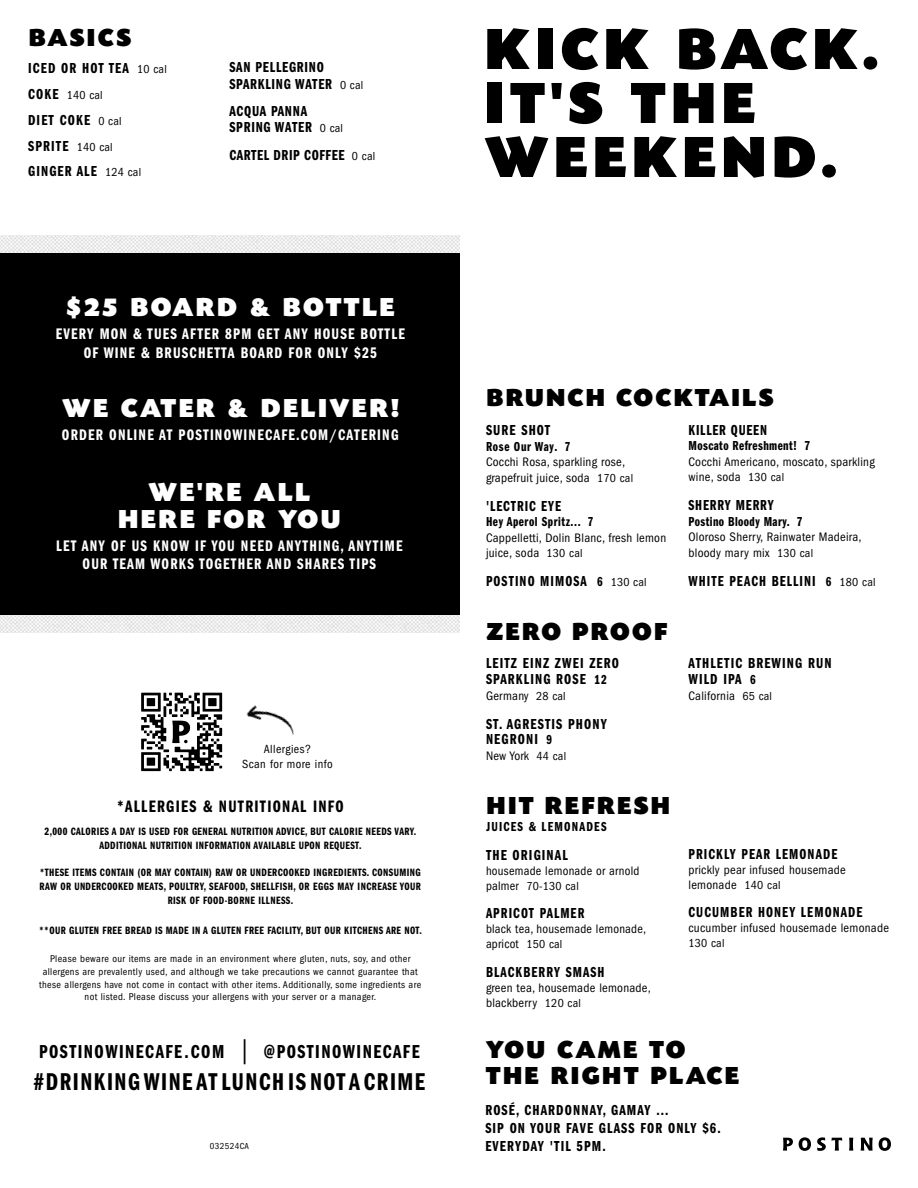
<style>
.page{position:relative;width:918px;height:1188px;background:#fff}
.page>*{position:absolute;margin:0;border:0;box-sizing:border-box;transform-origin:0 0}
.t1{font:900 60px/54px "Today Sans Now Pro";letter-spacing:.09em;color:#000}
.t2{font:900 27px/27px "Today Sans Now Pro";letter-spacing:.09em;color:#fff;text-align:center}
.t3{font:900 25.5px/25.5px "Today Sans Now Pro";letter-spacing:.09em;color:#000}
.t4{font:25.2px "Franklin Gothic Demi Cmpr";letter-spacing:.06em;color:#000}
.t5{font:19.5px "Franklin Gothic Demi Cmpr";letter-spacing:.075em;color:#000}
.t6{font:17.1px "Franklin Gothic Demi Cmpr";letter-spacing:.075em;color:#000}
.t7{font:15.9px/19px "Franklin Gothic Demi Cmpr";letter-spacing:.075em;color:#fff;text-align:center}
.t8{font:15px/15.8px "Franklin Gothic Demi Cmpr";letter-spacing:.075em;color:#000}
.t9{font:15px/16.5px "Franklin Gothic Demi Cmpr";letter-spacing:.05em;color:#000}
.t10{font:15px "Franklin Gothic Demi Cmpr";letter-spacing:.055em;color:#000}
.t11{font:15px "Franklin Gothic Demi Cmpr";letter-spacing:.035em;color:#000}
.t12{font:13.5px "Franklin Gothic Demi Cmpr";letter-spacing:.035em;color:#000}
.t13{font:13.5px "Franklin Gothic Demi Cmpr";letter-spacing:.09em;color:#000}
.t14{font:condensed 12.75px/15.5px "Franklin Gothic";letter-spacing:.02em;color:#000}
.t15{font:condensed 12.15px/15px "Franklin Gothic";letter-spacing:.035em;color:#000;text-align:center}
.t16{font:condensed 12px "Franklin Gothic";letter-spacing:.02em;color:#000}
.t17{font:10.95px/14.2px "Franklin Gothic Demi Cmpr";letter-spacing:.035em;color:#000;text-align:center}
.t18{font:condensed 10.2px/12.6px "Franklin Gothic";letter-spacing:.035em;color:#000;text-align:center}
.t19{font:condensed 9px "Franklin Gothic";letter-spacing:.04em;color:#000}
.s1{font-family:"Franklin Gothic";font-stretch:condensed;font-size:12px}
.s2{font-family:"Franklin Gothic Demi Cmpr";font-stretch:normal;font-size:15px}
.s3{font-family:"Franklin Gothic";font-stretch:condensed;font-size:25.05px}
.s4{font-size:12px}
.s5{font-size:13.5px}
.s6{font-size:12.75px}
</style>
<div class="page">
<svg style="left:783px;top:1138px;width:10px;height:13px"></svg>
<svg style="left:799px;top:1137px;width:12px;height:14px"></svg>
<svg style="left:817px;top:1137px;width:25px;height:14px"></svg>
<svg style="left:849px;top:1138px;width:4px;height:13px"></svg>
<svg style="left:861px;top:1138px;width:12px;height:13px"></svg>
<svg style="left:879px;top:1137px;width:12px;height:14px"></svg>
<img style="left:0;top:236px;width:459px;height:397px">
<div style="left:0;top:253px;width:459px;height:362px;background:#000"></div>
<svg style="left:141px;top:693px;width:81px;height:78px"></svg>
<img style="left:246px;top:705px;width:48px;height:30px">
<h3 class="t3" style="left:29px;top:26px;width:104px">BASICS</h3>
<p class="t8" style="left:28px;top:61px;width:140px">ICED OR HOT TEA <span class="s1">10 cal</span></p>
<p class="t16" style="left:28px;top:88px;width:76px"><span class="s2">COKE</span> 140 cal</p>
<p class="t8" style="left:28px;top:107px;width:115px;line-height:25.8px">DIET COKE <span class="s1">0 cal<br></span>SPRITE <span class="s1">140 cal<br></span>GINGER ALE <span class="s1">124 cal</span></p>
<p class="t9" style="left:229px;top:59px;width:135px">SAN PELLEGRINO<br>SPARKLING WATER <span class="s1">0 cal</span></p>
<p class="t9" style="left:229px;top:103px;width:115px">ACQUA PANNA<br>SPRING WATER <span class="s1">0 cal</span></p>
<p class="t11" style="left:229px;top:147px;width:147px">CARTEL DRIP COFFEE <span class="s1">0 cal</span></p>
<h2 class="t2" style="left:65px;top:295px;width:331px">$25 BOARD &amp; BOTTLE</h2>
<p class="t7" style="left:56px;top:325px;width:351px">EVERY MON &amp; TUES AFTER 8PM GET ANY HOUSE BOTTLE<br>OF WINE &amp; BRUSCHETTA BOARD FOR ONLY $25</p>
<h2 class="t2" style="left:62px;top:396px;width:338px">WE CATER &amp; DELIVER!</h2>
<p class="t7" style="left:62px;top:426px;width:338px">ORDER ONLINE AT POSTINOWINECAFE.COM/CATERING</p>
<h2 class="t2" style="left:118px;top:479px;width:224px">WE'RE ALL<br>HERE FOR YOU</h2>
<p class="t7" style="left:56px;top:537px;width:348px;line-height:18.3px">LET ANY OF US KNOW IF YOU NEED ANYTHING, ANYTIME<br>OUR TEAM WORKS TOGETHER AND SHARES TIPS</p>
<p class="t15" style="left:242px;top:742px;width:92px">Allergies?<br>Scan for more info</p>
<h3 class="t6" style="left:117px;top:797px;width:229px">*ALLERGIES &amp; NUTRITIONAL INFO</h3>
<p class="t17" style="left:45px;top:824px;width:373px">2,000 CALORIES A DAY IS USED FOR GENERAL NUTRITION ADVICE, BUT CALORIE NEEDS VARY.<br>ADDITIONAL NUTRITION INFORMATION AVAILABLE UPON REQUEST.</p>
<p class="t17" style="left:40px;top:865px;width:383px">*THESE ITEMS CONTAIN (OR MAY CONTAIN) RAW OR UNDERCOOKED INGREDIENTS. CONSUMING<br>RAW OR UNDERCOOKED MEATS, POULTRY, SEAFOOD, SHELLFISH, OR EGGS MAY INCREASE YOUR<br>RISK OF FOOD-BORNE ILLNESS.</p>
<p class="t17" style="left:39px;top:923px;width:384px">**OUR GLUTEN FREE BREAD IS MADE IN A GLUTEN FREE FACILITY, BUT OUR KITCHENS ARE NOT.</p>
<p class="t18" style="left:39px;top:953px;width:383px">Please beware our items are made in an environment where gluten, nuts, soy, and other allergens are prevalently used, and although we take precautions we cannot guarantee that these allergens have not come in contact with other items. Additionally, some ingredients are not listed. Please discuss your allergens with your server or a manager.</p>
<h3 class="t5" style="left:39px;top:1041px;width:382px">POSTINOWINECAFE.COM <span class="s3">|</span> @POSTINOWINECAFE</h3>
<h3 class="t4" style="left:34px;top:1068px;width:393px">#DRINKINGWINEATLUNCHISNOTACRIME</h3>
<p class="t19" style="left:210px;top:1141px;width:41px">032524CA</p>
<h1 class="t1" style="left:485px;top:24px;width:396px">KICK BACK.<br>IT'S THE<br>WEEKEND.</h1>
<h3 class="t3" style="left:487px;top:385px;width:288px">BRUNCH COCKTAILS</h3>
<p class="t8" style="left:486px;top:422px;width:66px">SURE SHOT</p>
<p class="t12" style="left:486px;top:439px;width:86px">Rose Our Way. 7</p>
<p class="t14" style="left:486px;top:454px;width:149px">Cocchi Rosa, sparkling rose, grapefruit juice, soda <span class="s4">170 cal</span></p>
<p class="t8" style="left:486px;top:498px;width:77px">'LECTRIC EYE</p>
<p class="t12" style="left:486px;top:514px;width:109px">Hey Aperol Spritz... 7</p>
<p class="t14" style="left:486px;top:530px;width:182px">Cappelletti, Dolin Blanc, fresh lemon juice, soda <span class="s4">130 cal</span></p>
<p class="t8" style="left:486px;top:574px;width:162px">POSTINO MIMOSA <span class="s5">6</span> <span class="s1">130 cal</span></p>
<h3 class="t3" style="left:487px;top:619px;width:182px">ZERO PROOF</h3>
<p class="t8" style="left:486px;top:656px;width:135px">LEITZ EINZ ZWEI ZERO<br>SPARKLING ROSE <span class="s5">12</span></p>
<p class="t14" style="left:486px;top:688px;width:81px">Germany <span class="s4">28 cal</span></p>
<p class="t8" style="left:486px;top:716px;width:122px">ST. AGRESTIS PHONY<br>NEGRONI <span class="s5">9</span></p>
<p class="t14" style="left:486px;top:748px;width:82px">New York <span class="s4">44 cal</span></p>
<h3 class="t3" style="left:487px;top:794px;width:185px">HIT REFRESH</h3>
<p class="t13" style="left:486px;top:819px;width:122px">JUICES &amp; LEMONADES</p>
<p class="t8" style="left:486px;top:847px;width:83px">THE ORIGINAL</p>
<p class="t14" style="left:486px;top:863px;width:155px">housemade lemonade or arnold</p>
<p class="t16" style="left:486px;top:879px;width:94px"><span class="s6">palmer</span> 70-130 cal</p>
<p class="t8" style="left:486px;top:906px;width:100px">APRICOT PALMER</p>
<p class="t14" style="left:486px;top:922px;width:162px;line-height:15px">black tea, housemade lemonade, apricot <span class="s4">150 cal</span></p>
<p class="t8" style="left:486px;top:964px;width:120px">BLACKBERRY SMASH</p>
<p class="t14" style="left:486px;top:980px;width:166px;line-height:15px">green tea, housemade lemonade, blackberry <span class="s4">120 cal</span></p>
<p class="t10" style="left:688px;top:422px;width:80px">KILLER QUEEN</p>
<p class="t12" style="left:688px;top:439px;width:123px">Moscato Refreshment! 7</p>
<p class="t14" style="left:689px;top:454px;width:188px">Cocchi Americano, moscato, sparkling wine, soda <span class="s4">130 cal</span></p>
<p class="t10" style="left:688px;top:497px;width:87px">SHERRY MERRY</p>
<p class="t12" style="left:688px;top:514px;width:116px">Postino Bloody Mary. 7</p>
<p class="t14" style="left:689px;top:529px;width:175px">Oloroso Sherry, Rainwater Madeira, bloody mary mix <span class="s4">130 cal</span></p>
<p class="t8" style="left:689px;top:573px;width:189px">WHITE PEACH BELLINI <span class="s5">6</span> <span class="s1">180 cal</span></p>
<p class="t8" style="left:688px;top:656px;width:145px">ATHLETIC BREWING RUN<br>WILD IPA <span class="s5">6</span></p>
<p class="t14" style="left:688px;top:688px;width:85px">California <span class="s4">65 cal</span></p>
<p class="t8" style="left:688px;top:846px;width:150px">PRICKLY PEAR LEMONADE</p>
<p class="t14" style="left:689px;top:862px;width:159px;line-height:15px">prickly pear infused housemade lemonade <span class="s4">140 cal</span></p>
<p class="t8" style="left:688px;top:904px;width:175px">CUCUMBER HONEY LEMONADE</p>
<p class="t14" style="left:688px;top:920px;width:202px">cucumber infused housemade lemonade</p>
<p class="t16" style="left:688px;top:936px;width:38px">130 cal</p>
<h3 class="t3" style="left:486px;top:1038px;width:255px">YOU CAME TO<br>THE RIGHT PLACE</h3>
<p class="t8" style="left:485px;top:1101px;width:237px;line-height:18px">ROSÉ, CHARDONNAY, GAMAY ...<br>SIP ON YOUR FAVE GLASS FOR ONLY $6.<br>EVERYDAY 'TIL 5PM.</p>
</div>
